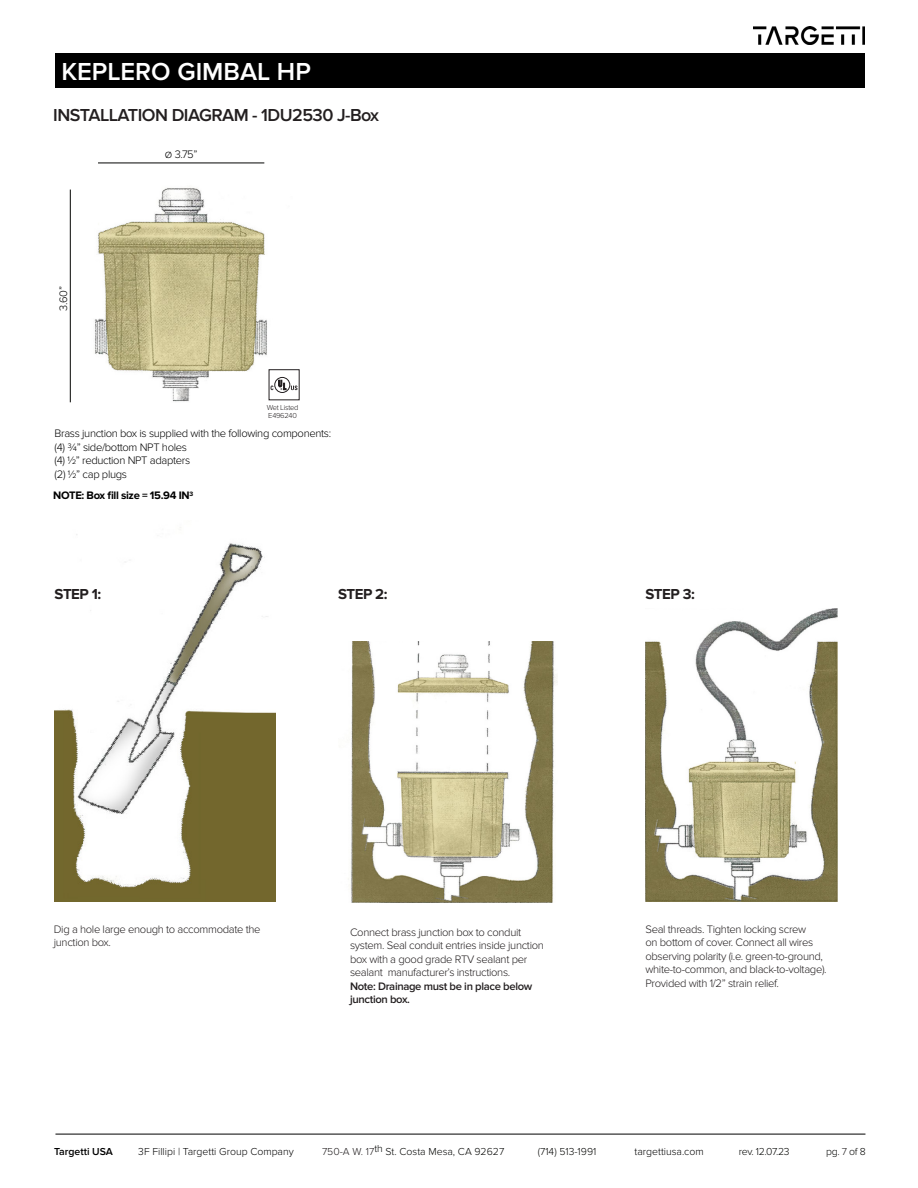
<style>
.page{position:relative;width:918px;height:1188px;background:#fff}
.page>*{position:absolute;margin:0;border:0;box-sizing:border-box;transform-origin:0 0}
.t1{font:600 25.5px "Proxima Nova";color:#fff}
.t2{font:600 18px "Proxima Nova";letter-spacing:-.03em;color:#231f20}
.t3{font:700 15px "Proxima Nova";letter-spacing:-.03em;color:#231f20}
.t4{font:300 11.25px/13.5px "Proxima Nova";letter-spacing:-.03em;color:#231f20}
.t5{font:300 11.25px/13.5px "Proxima Nova";letter-spacing:-.03em;color:#000}
.t6{font:700 11.25px "Proxima Nova";letter-spacing:-.03em;color:#000}
.t7{font:300 10.5px "Proxima Nova";color:#040503}
.t8{font:300 10.5px "Proxima Nova";color:#000}
.t9{font:600 10.5px "Proxima Nova";color:#000}
.t10{font:300 7.5px/7.5px "Proxima Nova";letter-spacing:-.03em;color:#231f20}
.s1{font-weight:600}
.s2{color:#231f20}
</style>
<div class="page">
<div style="left:55px;top:53px;width:810px;height:34px;background:#000"></div>
<img style="left:754px;top:27px;width:111px;height:17px">
<hr style="left:55px;top:1134px;width:810px;height:1px;background:#000">
<img style="left:69px;top:187px;width:231px;height:216px">
<img style="left:55px;top:527px;width:221px;height:375px">
<img style="left:350px;top:641px;width:207px;height:262px">
<img style="left:645px;top:609px;width:193px;height:293px">
<hr style="left:70px;top:190px;width:1px;height:212px;background:#040503">
<hr style="left:98px;top:163px;width:166px;height:1px;background:#040503">
<div style="left:274px;top:377px;width:16px;height:16px;border:1px solid #231f20;border-radius:50%"></div>
<svg style="left:271px;top:380px;width:26px;height:10px"></svg>
<h1 class="t1" style="left:61px;top:57px;width:251px">KEPLERO GIMBAL HP</h1>
<p class="t2" style="left:53px;top:105px;width:327px">INSTALLATION DIAGRAM - 1DU2530 J-Box</p>
<p class="t5" style="left:57px;top:311px;width:26px;rotate:-90deg">3.60”</p>
<p class="t5" style="left:165px;top:148px;width:34px">Ø 3.75”</p>
<p class="t10" style="left:267px;top:404px;width:33px">Wet Listed<br>E496240</p>
<p class="t5" style="left:55px;top:427px;width:278px">Brass junction box is supplied with the following components: (4) ¾” side/bottom NPT holes<br>(4) ½” reduction NPT adapters<br>(2) ½” cap plugs</p>
<p class="t6" style="left:53px;top:489px;width:141px">NOTE: Box fill size = 15.94 IN<sup>3</sup></p>
<p class="t3" style="left:55px;top:586px;width:48px">STEP 1:</p>
<p class="t3" style="left:338px;top:586px;width:51px">STEP 2:</p>
<p class="t3" style="left:645px;top:586px;width:51px">STEP 3:</p>
<p class="t4" style="left:54px;top:923px;width:208px">Dig a hole large enough to accommodate the junction box.</p>
<p class="t4" style="left:350px;top:925px;width:195px">Connect brass junction box to conduit system. Seal conduit entries inside junction box with a good grade RTV sealant per sealant manufacturer’s instructions.<br><span class="s1">Note: Drainage must be in place below junction box.</span></p>
<p class="t4" style="left:645px;top:923px;width:183px">Seal threads. Tighten locking screw<br>on bottom of cover. Connect all wires observing polarity (i.e. green-to-ground, white-to-common, and black-to-voltage).<br>Provided with 1/2” strain relief.</p>
<p class="t9" style="left:54px;top:1145px;width:61px">Targetti USA</p>
<p class="t8" style="left:138px;top:1145px;width:157px">3F Fillipi | Targetti Group Company</p>
<p class="t7" style="left:322px;top:1145px;width:184px"><span class="s2">750-A W. 17</span>th St. Costa Mesa, CA 92627</p>
<p class="t7" style="left:538px;top:1145px;width:60px">(714) 513-1991</p>
<p class="t8" style="left:634px;top:1145px;width:71px">targettiusa.com</p>
<p class="t7" style="left:739px;top:1145px;width:52px">rev. 12.07.23</p>
<p class="t7" style="left:826px;top:1145px;width:41px">pg. <span class="s2">7</span> of 8</p>
</div>
